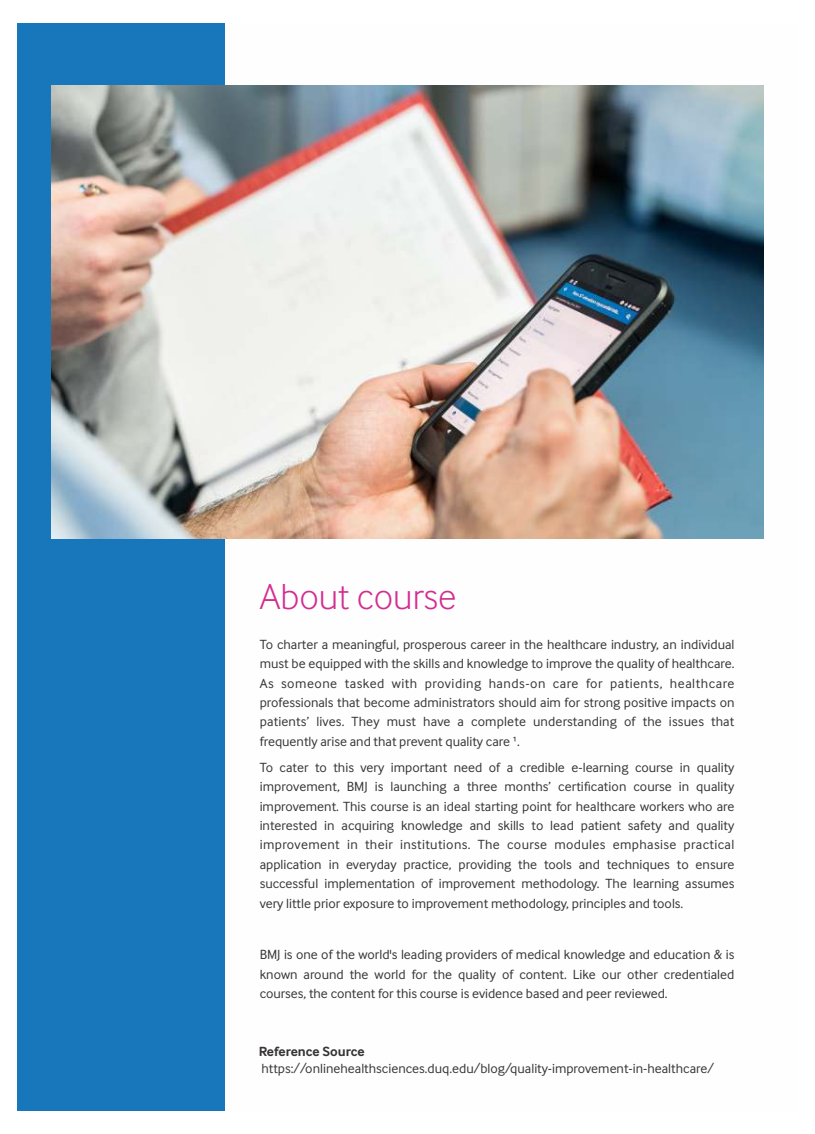
<style>
.page{position:relative;width:815px;height:1134px;background:#fff}
.page>*{position:absolute;margin:0;border:0;box-sizing:border-box;transform-origin:0 0}
.t1{font:300 37.5px "Inter Face";color:#d42c90}
.t2{font:13.75px/19.4px "Inter Face";color:#373435;text-align:justify}
.t3{font:700 13.75px "Inter Face";color:#373435}
</style>
<div class="page">
<div style="left:18px;top:23px;width:206px;height:1088px;background:#1876bb"></div>
<img style="left:51px;top:86px;width:713px;height:452px">
<h1 class="t1" style="left:260px;top:584px;width:198px">About course</h1>
<p class="t2" style="left:260px;top:636px;width:476px">To charter a meaningful, prosperous career in the healthcare industry, an individual must be equipped with the skills and knowledge to improve the quality of healthcare.<br>As someone tasked with providing hands-on care for patients, healthcare professionals that become administrators should aim for strong positive impacts on patients’ lives. They must have a complete understanding of the issues that frequently arise and that prevent quality care ¹.</p>
<p class="t2" style="left:260px;top:759px;width:476px">To cater to this very important need of a credible e-learning course in quality improvement, BMJ is launching a three months’ certification course in quality improvement. This course is an ideal starting point for healthcare workers who are interested in acquiring knowledge and skills to lead patient safety and quality improvement in their institutions. The course modules emphasise practical application in everyday practice, providing the tools and techniques to ensure successful implementation of improvement methodology. The learning assumes very little prior exposure to improvement methodology, principles and tools.</p>
<p class="t2" style="left:260px;top:946px;width:476px">BMJ is one of the world's leading providers of medical knowledge and education &amp; is known around the world for the quality of content. Like our other credentialed courses, the content for this course is evidence based and peer reviewed.</p>
<p class="t3" style="left:259px;top:1046px;width:107px">Reference Source</p>
<p class="t2" style="left:261px;top:1060px;width:454px">https://onlinehealthsciences.duq.edu/blog/quality-improvement-in-healthcare/</p>
</div>
